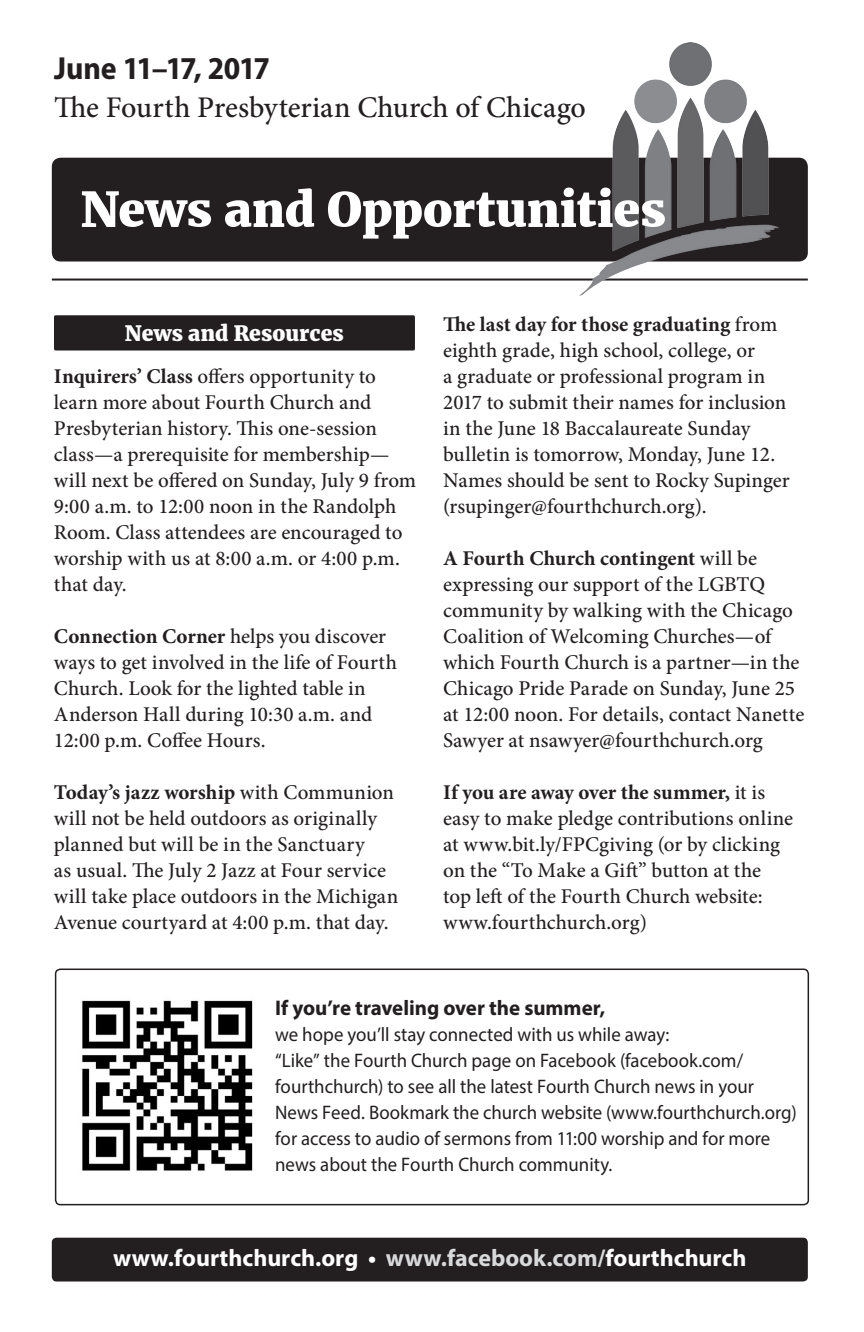
<style>
.page{position:relative;width:864px;height:1332px;background:#fff}
.page>*{position:absolute;margin:0;border:0;box-sizing:border-box;transform-origin:0 0}
.t1{font:700 semi-condensed 32px "Myriad Pro";letter-spacing:-.025em;color:#231f20}
.t2{font:500 30px "Minion Pro";color:#231f20}
.t3{font:700 24px "Myriad Pro";color:#fff}
.t4{font:700 21.2px "Myriad Pro";color:#231f20}
.t5{font:500 21px/26px "Minion Pro";color:#231f20}
.t6{font:800 21px "Merriweather";letter-spacing:.005em;color:#fff}
.t7{font:19.6px/26px "Myriad Pro";color:#231f20;scale:.96 1}
.s1{font-weight:700}
.s2{color:#d8d9db}
</style>
<div class="page">
<hr style="left:52px;top:279px;width:756px;height:2px;background:#231f20">
<div style="left:52px;top:158px;width:756px;height:104px;background:#231f20;border-radius:9px"></div>
<img style="left:579px;top:43px;width:200px;height:253px">
<svg style="left:82px;top:188px;width:583px;height:51px"></svg>
<div style="left:52px;top:1238px;width:756px;height:44px;background:#231f20;border-radius:5px"></div>
<div style="left:54px;top:315px;width:361px;height:36px;background:#231f20;border-radius:2px"></div>
<div style="left:55px;top:969px;width:754px;height:236px;border:2px solid #231f20;border-radius:5px"></div>
<img style="left:82px;top:1000px;width:171px;height:171px">
<p class="t1" style="left:54px;top:50px;width:217px">June 11–17, 2017</p>
<p class="t2" style="left:54px;top:87px;width:533px">The Fourth Presbyterian Church of Chicago</p>
<p class="t6" style="left:125px;top:320px;width:220px">News and Resources</p>
<p class="t5" style="left:54px;top:363px;width:364px"><span class="s1">Inquirers’ Class</span> offers opportunity to learn more about Fourth Church and Presbyterian history. This one-session class—a prerequisite for membership— will next be offered on Sunday, July 9 from 9:00 a.m. to 12:00 noon in the Randolph Room. Class attendees are encouraged to worship with us at 8:00 a.m. or 4:00 p.m. that day.</p>
<p class="t5" style="left:54px;top:623px;width:345px"><span class="s1">Connection Corner</span> helps you discover ways to get involved in the life of Fourth Church. Look for the lighted table in Anderson Hall during 10:30 a.m. and 12:00 p.m. Coffee Hours.</p>
<p class="t5" style="left:54px;top:779px;width:346px"><span class="s1">Today’s jazz worship</span> with Communion will not be held outdoors as originally planned but will be in the Sanctuary<br>as usual. The July 2 Jazz at Four service will take place outdoors in the Michigan Avenue courtyard at 4:00 p.m. that day.</p>
<p class="t5" style="left:443px;top:311px;width:348px"><span class="s1">The last day for those graduating</span> from eighth grade, high school, college, or<br>a graduate or professional program in 2017 to submit their names for inclusion in the June 18 Baccalaureate Sunday bulletin is tomorrow, Monday, June 12.<br>Names should be sent to Rocky Supinger (rsupinger@fourthchurch.org).</p>
<p class="t5" style="left:443px;top:545px;width:363px"><span class="s1">A Fourth Church contingent</span> will be expressing our support of the LGBTQ community by walking with the Chicago Coalition of Welcoming Churches—of which Fourth Church is a partner—in the Chicago Pride Parade on Sunday, June 25 at 12:00 noon. For details, contact Nanette Sawyer at nsawyer@fourthchurch.org</p>
<p class="t5" style="left:443px;top:779px;width:352px"><span class="s1">If you are away over the summer,</span> it is easy to make pledge contributions online at www.bit.ly/FPCgiving (or by clicking on the “To Make a Gift” button at the top left of the Fourth Church website: www.fourthchurch.org)</p>
<p class="t4" style="left:275px;top:994px;width:332px">If you’re traveling over the summer,</p>
<p class="t7" style="left:275px;top:1021px;width:545px">we hope you’ll stay connected with us while away:<br>“Like” the Fourth Church page on Facebook (facebook.com/ fourthchurch) to see all the latest Fourth Church news in your News Feed. Bookmark the church website (www.fourthchurch.org) for access to audio of sermons from 11:00 worship and for more news about the Fourth Church community.</p>
<p class="t3" style="left:113px;top:1242px;width:635px">www.fourthchurch.org • <span class="s2">www.facebook.com/</span>fourthchurch</p>
</div>
